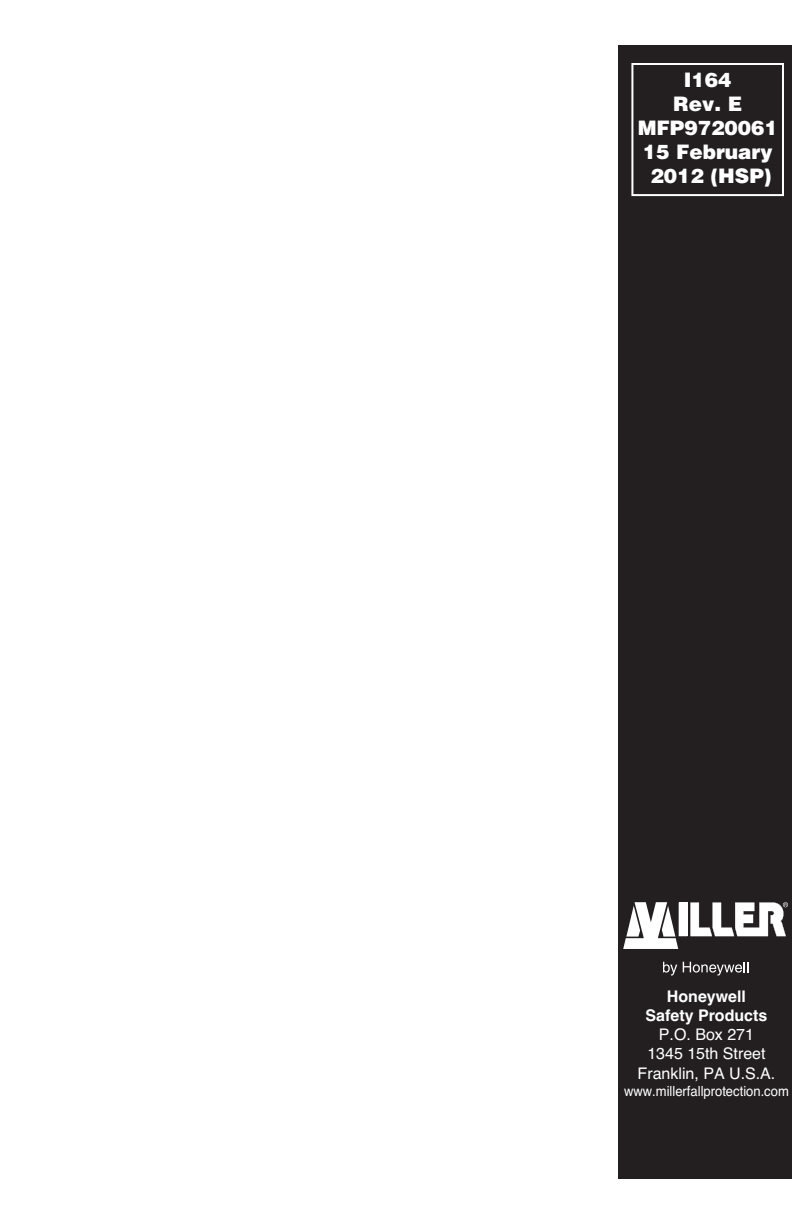
<style>
.page{position:relative;width:792px;height:1224px;background:#fff}
.page>*{position:absolute;margin:0;border:0;box-sizing:border-box;transform-origin:0 0}
.t1{font:900 20px/24px "Helvetica";color:#fff;text-align:center}
.t2{font:16px/19.2px "Helvetica";color:#fff;text-align:center}
.t3{font:14px "Helvetica";color:#fff;scale:.93 1}
.s1{font-weight:700}
</style>
<div class="page">
<div style="left:619px;top:45px;width:173px;height:1134px;background:#231f20"></div>
<div style="left:631px;top:63px;width:153px;height:133px;border:2px solid #fff"></div>
<svg style="left:623px;top:902px;width:165px;height:47px"></svg>
<svg style="left:663px;top:962px;width:14px;height:14px"></svg>
<svg style="left:683px;top:962px;width:65px;height:14px"></svg>
<p class="t1" style="left:638px;top:70px;width:142px">I164<br>Rev. E<br>MFP9720061<br>15 February<br>2012 (HSP)</p>
<p class="t2" style="left:638px;top:988px;width:139px"><span class="s1">Honeywell<br>Safety Products<br></span>P.O. Box 271<br>1345 15th Street<br>Franklin, PA U.S.A.</p>
<p class="t3" style="left:624px;top:1086px;width:179px">www.millerfallprotection.com</p>
</div>
